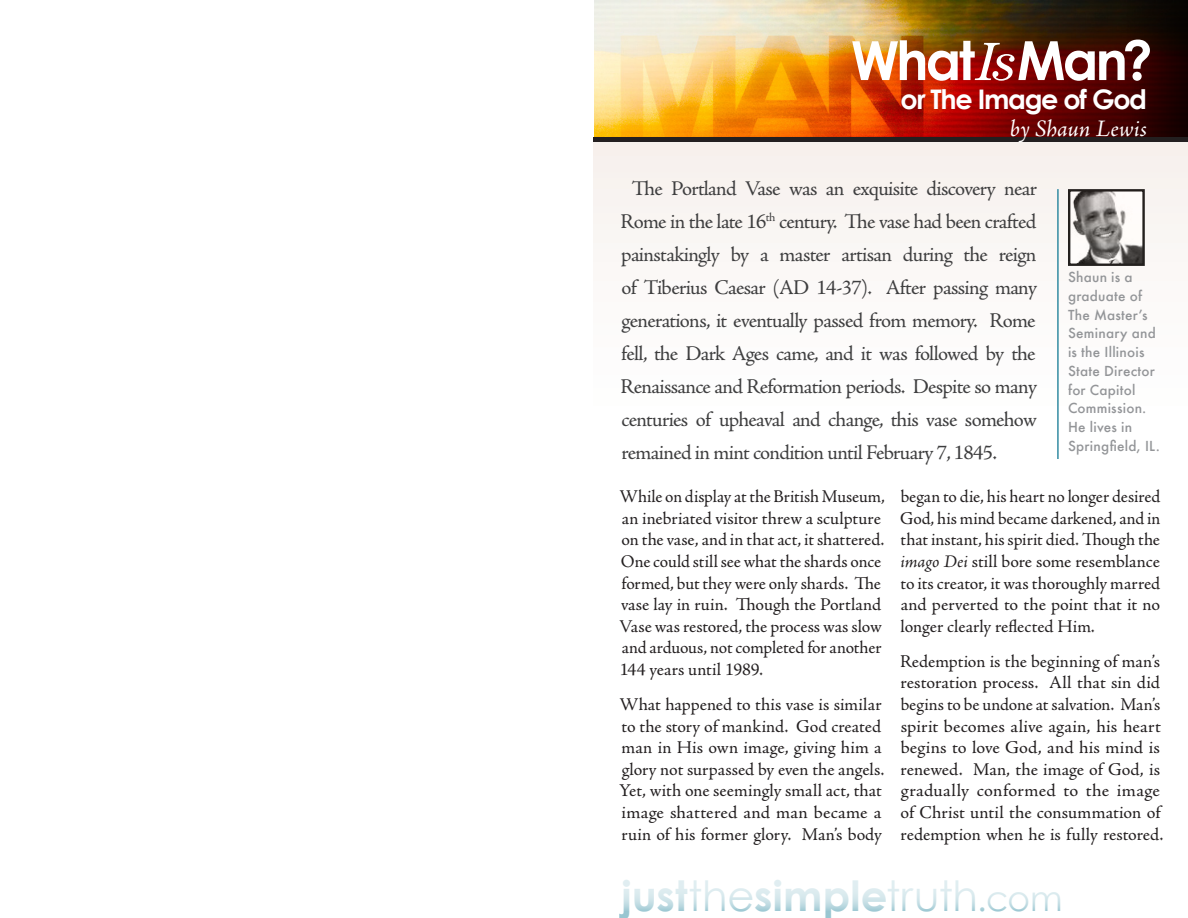
<style>
.page{position:relative;width:1188px;height:918px;background:#fff}
.page>*{position:absolute;margin:0;border:0;box-sizing:border-box;transform-origin:0 0}
._01_article_title{font:700 54px "Century Gothic";letter-spacing:-.05em;color:#fff}
.t1{font:700 41.85px "Century Gothic";letter-spacing:.005em;color:#99c6d1}
._01_article_title-2{font:700 27px "Century Gothic";letter-spacing:-.045em;color:#fff}
._01_article_title-3{font:italic 24px "Adobe Jenson Pro";letter-spacing:.005em;color:#fff}
._03_intro_block{font:21px/33px "Adobe Jenson Pro";letter-spacing:-.035em;color:#3e3e3f;text-align:justify}
.body_copy{font:18px/21.6px "Adobe Jenson Pro";color:#231f20}
.body_copy-2{font:500 13.5px/18.8px "Futura";letter-spacing:.02em;color:#939598}
.s1{font-family:"Century";font-weight:400;font-style:italic}
.s2{font-style:italic}
.s3{font-weight:400}
.s4{font-weight:400;font-size:34.65px}
</style>
<div class="page">
<img style="left:594px;top:0;width:594px;height:138px">
<hr style="left:594px;top:138px;width:594px;height:4px;background:#231f20">
<div style="left:594px;top:142px;width:594px;height:290px;background:#fcf9f8"></div>
<svg style="left:1068px;top:189px;width:77px;height:77px"></svg>
<hr style="left:1057px;top:189px;width:2px;height:270px;background:#338ca2">
<p class="_01_article_title" style="left:851px;top:26px;width:303px">What<span class="s1">Is</span>Man?</p>
<p class="_01_article_title-2" style="left:901px;top:82px;width:248px">or The Image of God</p>
<p class="_01_article_title-3" style="left:1010px;top:115px;width:139px">by Shaun Lewis</p>
<p class="_03_intro_block" style="left:621px;top:173px;width:418px;text-indent:11px">The Portland Vase was an exquisite discovery near Rome in the late 16<sup>th</sup> century. The vase had been crafted painstakingly by a master artisan during the reign of Tiberius Caesar (AD 14-37). After passing many generations, it eventually passed from memory. Rome fell, the Dark Ages came, and it was followed by the Renaissance and Reformation periods. Despite so many centuries of upheaval and change, this vase somehow remained in mint condition until February 7, 1845.</p>
<p class="body_copy-2" style="left:1068px;top:268px;width:93px">Shaun is a graduate of<br>The Master’s<br>Seminary and is the Illinois<br>State Director for Capitol<br>Commission.<br>He lives in<br>Springfield, IL.</p>
<p class="body_copy" style="left:619px;top:486px;width:267px">While on display at the British Museum, an inebriated visitor threw a sculpture on the vase, and in that act, it shattered.<br>One could still see what the shards once formed, but they were only shards. The vase lay in ruin. Though the Portland Vase was restored, the process was slow and arduous, not completed for another 144 years until 1989.</p>
<p class="body_copy" style="left:619px;top:694px;width:267px">What happened to this vase is similar to the story of mankind. God created man in His own image, giving him a glory not surpassed by even the angels.<br>Yet, with one seemingly small act, that image shattered and man became a ruin of his former glory. Man’s body</p>
<p class="body_copy" style="left:900px;top:486px;width:262px;text-align:justify">began to die, his heart no longer desired God, his mind became darkened, and in that instant, his spirit died. Though the <span class="s2">imago Dei</span> still bore some resemblance to its creator, it was thoroughly marred and perverted to the point that it no longer clearly reflected Him.</p>
<p class="body_copy" style="left:900px;top:651px;width:265px">Redemption is the beginning of man’s restoration process. All that sin did begins to be undone at salvation. Man’s spirit becomes alive again, his heart begins to love God, and his mind is renewed. Man, the image of God, is gradually conformed to the image of Christ until the consummation of redemption when he is fully restored.</p>
<h2 class="t1" style="left:621px;top:870px;width:443px">just<span class="s3">the</span>simple<span class="s3">truth</span><span class="s4">.com</span></h2>
</div>
